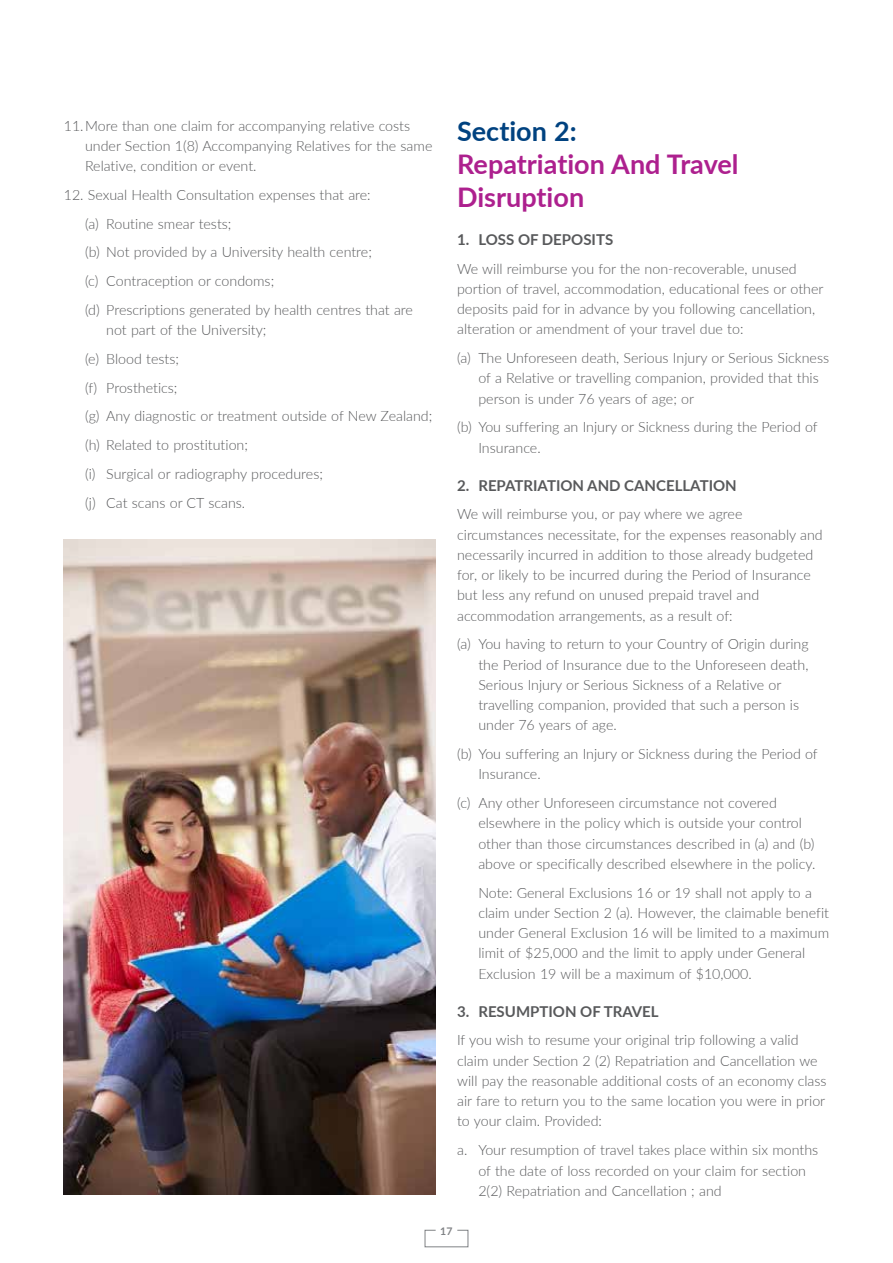
<style>
.page{position:relative;width:893px;height:1263px;background:#fff}
.page>*{position:absolute;margin:0;border:0;box-sizing:border-box;transform-origin:0 0}
.t1{font:700 27px/33px "Lato";color:#ad208e}
.t2{font:700 27px "Lato";color:#004280}
.t3{font:700 15px "Lato";color:#58595b}
.t4{font:300 14.25px/20.2px "Lato";color:#58595b}
.t5{font:700 10.5px "Lato";color:#808285}
</style>
<div class="page">
<svg style="left:425px;top:1230px;width:43px;height:17px"></svg>
<img style="left:64px;top:539px;width:372px;height:656px">
<p class="t4" style="left:85px;top:115px;width:349px;text-indent:-21px">11.More than one claim for accompanying relative costs under Section 1(8) Accompanying Relatives for the same<br>Relative, condition or event.</p>
<p class="t4" style="left:85px;top:180px;width:329px;line-height:28.8px;text-indent:-21px">12. Sexual Health Consultation expenses that are:<br>(a) Routine smear tests;<br>(b) Not provided by a University health centre;<br>(c) Contraception or condoms;<br>(d) Prescriptions generated by health centres that are</p>
<p class="t4" style="left:85px;top:315px;width:349px;line-height:28.8px;text-indent:21px">not part of the University;<br>(e) Blood tests;<br>(f) Prosthetics;<br>(g) Any diagnostic or treatment outside of New Zealand; (h) Related to prostitution;<br>(i) Surgical or radiography procedures;<br>(j) Cat scans or CT scans.</p>
<h1 class="t2" style="left:457px;top:111px;width:121px">Section 2:</h1>
<h1 class="t1" style="left:457px;top:146px;width:283px">Repatriation And Travel<br>Disruption</h1>
<p class="t3" style="left:457px;top:228px;width:158px">1. LOSS OF DEPOSITS</p>
<p class="t4" style="left:457px;top:258px;width:368px">We will reimburse you for the non-recoverable, unused portion of travel, accommodation, educational fees or other deposits paid for in advance by you following cancellation, alteration or amendment of your travel due to:</p>
<p class="t4" style="left:478px;top:347px;width:352px;text-indent:-21px">(a) The Unforeseen death, Serious Injury or Serious Sickness of a Relative or travelling companion, provided that this person is under 76 years of age; or</p>
<p class="t4" style="left:478px;top:417px;width:341px;text-indent:-21px">(b) You suffering an Injury or Sickness during the Period of<br>Insurance.</p>
<p class="t3" style="left:457px;top:474px;width:281px">2. REPATRIATION AND CANCELLATION</p>
<p class="t4" style="left:457px;top:504px;width:367px">We will reimburse you, or pay where we agree circumstances necessitate, for the expenses reasonably and necessarily incurred in addition to those already budgeted for, or likely to be incurred during the Period of Insurance but less any refund on unused prepaid travel and accommodation arrangements, as a result of:</p>
<p class="t4" style="left:478px;top:634px;width:332px;text-indent:-21px">(a) You having to return to your Country of Origin during the Period of Insurance due to the Unforeseen death, Serious Injury or Serious Sickness of a Relative or travelling companion, provided that such a person is under 76 years of age.</p>
<p class="t4" style="left:478px;top:743px;width:341px;text-indent:-21px">(b) You suffering an Injury or Sickness during the Period of<br>Insurance.</p>
<p class="t4" style="left:478px;top:792px;width:338px;text-indent:-21px">(c) Any other Unforeseen circumstance not covered elsewhere in the policy which is outside your control other than those circumstances described in (a) and (b) above or specifically described elsewhere in the policy.</p>
<p class="t4" style="left:478px;top:882px;width:352px">Note: General Exclusions 16 or 19 shall not apply to a claim under Section 2 (a). However, the claimable benefit under General Exclusion 16 will be limited to a maximum limit of $25,000 and the limit to apply under General Exclusion 19 will be a maximum of $10,000.</p>
<p class="t3" style="left:457px;top:1000px;width:203px">3. RESUMPTION OF TRAVEL</p>
<p class="t4" style="left:457px;top:1030px;width:371px">If you wish to resume your original trip following a valid claim under Section 2 (2) Repatriation and Cancellation we will pay the reasonable additional costs of an economy class air fare to return you to the same location you were in prior to your claim. Provided:</p>
<p class="t4" style="left:478px;top:1139px;width:341px;text-indent:-21px">a. Your resumption of travel takes place within six months of the date of loss recorded on your claim for section<br>2(2) Repatriation and Cancellation ; and</p>
<p class="t5" style="left:440px;top:1224px;width:14px">17</p>
</div>
